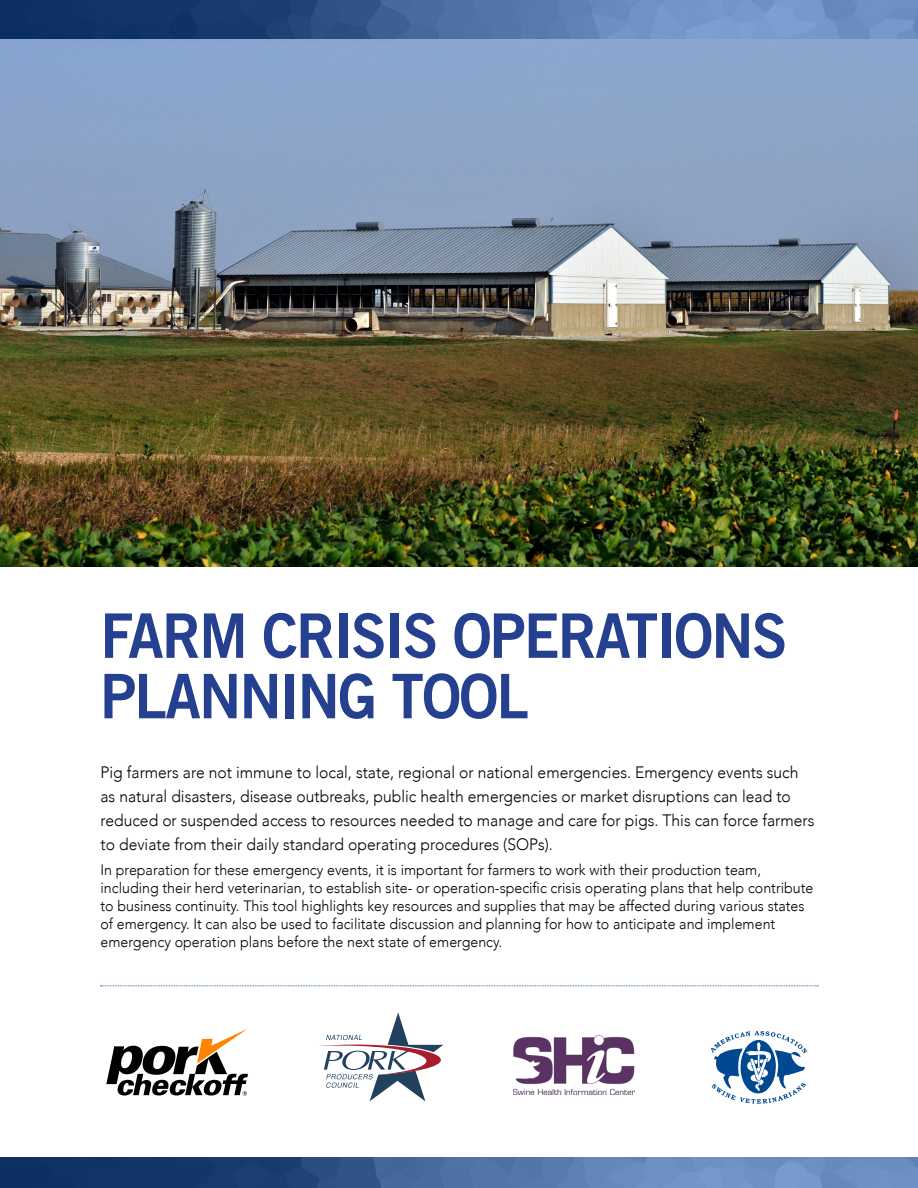
<style>
.page{position:relative;width:918px;height:1188px;background:#fff}
.page>*{position:absolute;margin:0;border:0;box-sizing:border-box;transform-origin:0 0}
.t1{font:61.5px/60.4px "Trade Gothic LT Std Bd 2";letter-spacing:-.03em;color:#25408f;scale:.95 1}
.t2{font:300 16.5px/24px "Avenir";color:#000;scale:.95 1}
.t3{font:300 15px/18px "Avenir";color:#000;scale:.95 1}
</style>
<div class="page">
<img style="left:0;top:39px;width:918px;height:528px">
<img style="left:0;top:1158px;width:918px;height:30px">
<img style="left:513px;top:1035px;width:121px;height:59px">
<svg style="left:711px;top:1031px;width:97px;height:73px"></svg>
<svg style="left:106px;top:1029px;width:142px;height:67px"></svg>
<svg style="left:319px;top:1012px;width:124px;height:89px"></svg>
<img style="left:0;top:0;width:918px;height:39px">
<svg style="left:100px;top:986px;width:718px;height:1px"></svg>
<h1 class="t1" style="left:100px;top:605px;width:725px">FARM CRISIS OPERATIONS<br>PLANNING TOOL</h1>
<p class="t2" style="left:100px;top:760px;width:753px">Pig farmers are not immune to local, state, regional or national emergencies. Emergency events such as natural disasters, disease outbreaks, public health emergencies or market disruptions can lead to reduced or suspended access to resources needed to manage and care for pigs. This can force farmers to deviate from their daily standard operating procedures (SOPs).</p>
<p class="t3" style="left:100px;top:860px;width:752px">In preparation for these emergency events, it is important for farmers to work with their production team, including their herd veterinarian, to establish site- or operation-specific crisis operating plans that help contribute to business continuity. This tool highlights key resources and supplies that may be affected during various states of emergency. It can also be used to facilitate discussion and planning for how to anticipate and implement emergency operation plans before the next state of emergency.</p>
</div>
